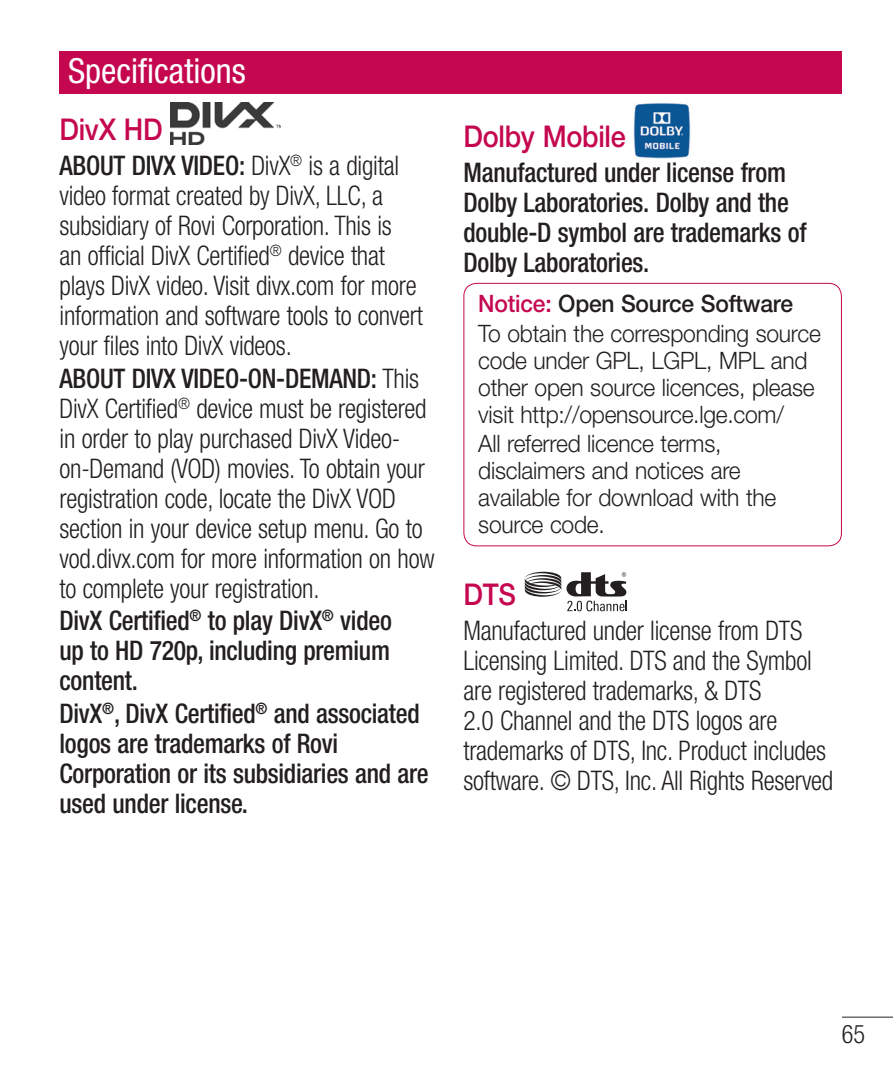
<style>
.page{position:relative;width:893px;height:1072px;background:#fff}
.page>*{position:absolute;margin:0;border:0;box-sizing:border-box;transform-origin:0 0}
.t1{font:condensed 34.5px "Helvetica Neue LT Pro";color:#fff}
.t2{font:500 30px "Helvetica Neue LT Pro";letter-spacing:-.01em;color:#c50750;scale:.9 1}
.t3{font:300 condensed 27px/30px "Helvetica Neue LT Pro";letter-spacing:-.01em;color:#231f20;scale:.95 1}
.t4{font:500 condensed 27px/30px "Helvetica Neue LT Pro";letter-spacing:-.01em;color:#231f20;scale:.95 1}
.t5{font:300 condensed 25.5px "Helvetica Neue LT Pro";color:#231f20;scale:.95 1}
.t6{font:300 24px/27px "Helvetica Neue LT Pro";letter-spacing:-.01em;color:#231f20;scale:.95 1}
.s1{font-weight:500}
.s2{font-weight:500;color:#c50750}
</style>
<div class="page">
<hr style="left:842px;top:1016px;width:51px;height:1px;background:#231f20">
<img style="left:170px;top:102px;width:111px;height:42px">
<img style="left:634px;top:103px;width:56px;height:56px">
<div style="left:463px;top:283px;width:379px;height:263px;border:1px solid #c50750;border-radius:13px"></div>
<svg style="left:525px;top:571px;width:102px;height:40px"></svg>
<div style="left:60px;top:51px;width:782px;height:43px;background:#c50750"></div>
<p class="t1" style="left:68px;top:59px;width:179px">Specifications</p>
<p class="t2" style="left:60px;top:118px;width:116px">DivX HD</p>
<p class="t3" style="left:60px;top:153px;width:384px"><span class="s1">ABOUT DIVX VIDEO:</span> DivX<sup>®</sup> is a digital video format created by DivX, LLC, a subsidiary of Rovi Corporation. This is<br>an official DivX Certified<sup>®</sup> device that plays DivX video. Visit divx.com for more information and software tools to convert your files into DivX videos.</p>
<p class="t3" style="left:60px;top:366px;width:396px"><span class="s1">ABOUT DIVX VIDEO-ON-DEMAND:</span> This DivX Certified<sup>®</sup> device must be registered in order to play purchased DivX Video&shy;on-Demand (VOD) movies. To obtain your registration code, locate the DivX VOD section in your device setup menu. Go to vod.divx.com for more information on how to complete your registration.</p>
<p class="t4" style="left:60px;top:608px;width:351px;text-align:justify">DivX Certified<sup>®</sup> to play DivX<sup>®</sup> video up to HD 720p, including premium content.</p>
<p class="t4" style="left:60px;top:701px;width:390px">DivX<sup>®</sup>, DivX Certified<sup>®</sup> and associated logos are trademarks of Rovi<br>Corporation or its subsidiaries and are used under license.</p>
<p class="t2" style="left:463px;top:125px;width:182px">Dolby Mobile</p>
<p class="t4" style="left:463px;top:160px;width:362px">Manufactured under license from<br>Dolby Laboratories. Dolby and the double-D symbol are trademarks of<br>Dolby Laboratories.</p>
<p class="t6" style="left:478px;top:291px;width:362px;line-height:29.4px"><span class="s2">Notice:</span> <span class="s1">Open Source Software<br></span>To obtain the corresponding source</p>
<p class="t6" style="left:478px;top:349px;width:356px">code under GPL, LGPL, MPL and other open source licences, please visit http://opensource.lge.com/</p>
<p class="t6" style="left:478px;top:432px;width:315px">All referred licence terms, disclaimers and notices are available for download with the source code.</p>
<p class="t2" style="left:463px;top:583px;width:60px">DTS</p>
<p class="t3" style="left:463px;top:618px;width:391px">Manufactured under license from DTS Licensing Limited. DTS and the Symbol are registered trademarks, &amp; DTS<br>2.0 Channel and the DTS logos are trademarks of DTS, Inc. Product includes software. © DTS, Inc. All Rights Reserved</p>
<p class="t5" style="left:842px;top:1025px;width:26px">65</p>
</div>
